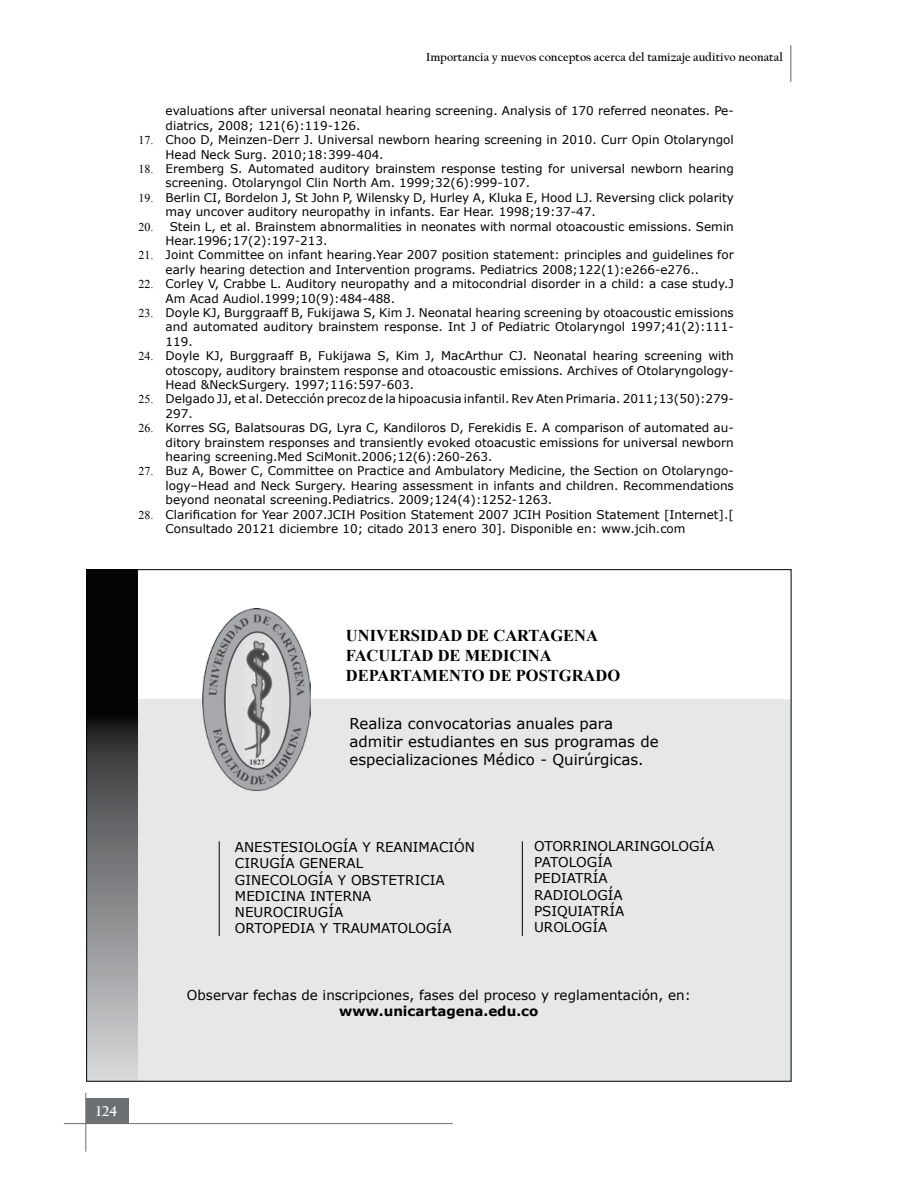
<style>
.page{position:relative;width:918px;height:1188px;background:#fff}
.page>*{position:absolute;margin:0;border:0;box-sizing:border-box;transform-origin:0 0}
.t1{font:700 16.5px/19.8px "Times New Roman";color:#000}
.t2{font:15px/18px "Verdana";color:#000}
.t3{font:700 15px "Californian FB";color:#fff}
.t4{font:13.5px/16.2px "Verdana";color:#000}
.t5{font:700 13.5px "Verdana";color:#000}
.t6{font:12px/14.4px "Verdana";color:#000}
.t7{font:700 12px "Californian FB";color:#000}
.s1{font-family:"Times New Roman"}
</style>
<div class="page">
<hr style="left:64px;top:1123px;width:389px;height:1px;background:#6d7072">
<div style="left:86px;top:1098px;width:43px;height:26px;background:#6d7072"></div>
<hr style="left:85px;top:1093px;width:1px;height:59px;background:#6d7072">
<hr style="left:790px;top:45px;width:2px;height:37px;background:#939598">
<div style="left:87px;top:700px;width:704px;height:382px;background:#e6e7e7"></div>
<svg style="left:88px;top:571px;width:49px;height:509px;background:#5d5e60"></svg>
<img style="left:203px;top:609px;width:108px;height:181px">
<hr style="left:522px;top:841px;width:1px;height:95px;background:#000">
<hr style="left:219px;top:841px;width:1px;height:95px;background:#000">
<p class="t7" style="left:426px;top:50px;width:358px">Importancia y nuevos conceptos acerca del tamizaje auditivo neonatal</p>
<p class="t6" style="left:166px;top:104px;width:570px">evaluations after universal neonatal hearing screening. Analysis of 170 referred neonates. Pe&shy;diatrics, 2008; 121(6):119-126.</p>
<p class="t6" style="left:166px;top:132px;width:570px;text-indent:-27px"><span class="s1">17.</span> Choo D, Meinzen-Derr J. Universal newborn hearing screening in 2010. Curr Opin Otolaryngol<br>Head Neck Surg. 2010;18:399-404.</p>
<p class="t6" style="left:166px;top:161px;width:570px;text-indent:-27px"><span class="s1">18.</span> Eremberg S. Automated auditory brainstem response testing for universal newborn hearing screening. Otolaryngol Clin North Am. 1999;32(6):999-107.</p>
<p class="t6" style="left:166px;top:190px;width:570px;text-indent:-27px"><span class="s1">19.</span> Berlin CI, Bordelon J, St John P, Wilensky D, Hurley A, Kluka E, Hood LJ. Reversing click polarity may uncover auditory neuropathy in infants. Ear Hear. 1998;19:37-47.</p>
<p class="t6" style="left:166px;top:219px;width:570px;text-indent:-27px"><span class="s1">20.</span> Stein L, et al. Brainstem abnormalities in neonates with normal otoacoustic emissions. Semin<br>Hear.1996;17(2):197-213.</p>
<p class="t6" style="left:166px;top:248px;width:570px;text-indent:-27px"><span class="s1">21.</span> Joint Committee on infant hearing.Year 2007 position statement: principles and guidelines for early hearing detection and Intervention programs. Pediatrics 2008;122(1):e266-e276..</p>
<p class="t6" style="left:166px;top:276px;width:570px;text-indent:-27px"><span class="s1">22.</span> Corley V, Crabbe L. Auditory neuropathy and a mitocondrial disorder in a child: a case study.J<br>Am Acad Audiol.1999;10(9):484-488.</p>
<p class="t6" style="left:166px;top:305px;width:570px;text-align:justify;text-indent:-27px"><span class="s1">23.</span> Doyle KJ, Burggraaff B, Fukijawa S, Kim J. Neonatal hearing screening by otoacoustic emissions and automated auditory brainstem response. Int J of Pediatric Otolaryngol 1997;41(2):111- 119.</p>
<p class="t6" style="left:166px;top:348px;width:570px;text-align:justify;text-indent:-27px"><span class="s1">24.</span> Doyle KJ, Burggraaff B, Fukijawa S, Kim J, MacArthur CJ. Neonatal hearing screening with otoscopy, auditory brainstem response and otoacoustic emissions. Archives of Otolaryngology-Head &amp;NeckSurgery. 1997;116:597-603.</p>
<p class="t6" style="left:166px;top:392px;width:570px;text-indent:-27px"><span class="s1">25.</span> Delgado JJ, et al. Detección precoz de la hipoacusia infantil. Rev Aten Primaria. 2011;13(50):279-<br>297.</p>
<p class="t6" style="left:166px;top:420px;width:570px;text-align:justify;text-indent:-27px"><span class="s1">26.</span> Korres SG, Balatsouras DG, Lyra C, Kandiloros D, Ferekidis E. A comparison of automated au&shy;ditory brainstem responses and transiently evoked otoacustic emissions for universal newborn hearing screening.Med SciMonit.2006;12(6):260-263.</p>
<p class="t6" style="left:166px;top:464px;width:570px;text-align:justify;text-indent:-27px"><span class="s1">27.</span> Buz A, Bower C, Committee on Practice and Ambulatory Medicine, the Section on Otolaryngo&shy;logy–Head and Neck Surgery. Hearing assessment in infants and children. Recommendations beyond neonatal screening.Pediatrics. 2009;124(4):1252-1263.</p>
<p class="t6" style="left:166px;top:507px;width:570px;text-indent:-27px"><span class="s1">28.</span> Clarification for Year 2007.JCIH Position Statement 2007 JCIH Position Statement [Internet].[<br>Consultado 20121 diciembre 10; citado 2013 enero 30]. Disponible en: www.jcih.com</p>
<p class="t3" style="left:96px;top:1102px;width:23px">124</p>
<h1 class="t1" style="left:346px;top:625px;width:276px">UNIVERSIDAD DE CARTAGENA<br>FACULTAD DE MEDICINA<br>DEPARTAMENTO DE POSTGRADO</h1>
<p class="t2" style="left:349px;top:714px;width:311px">Realiza convocatorias anuales para admitir estudiantes en sus programas de especializaciones Médico - Quirúrgicas.</p>
<p class="t4" style="left:235px;top:839px;width:242px">ANESTESIOLOGÍA Y REANIMACIÓN<br>CIRUGÍA GENERAL<br>GINECOLOGÍA Y OBSTETRICIA<br>MEDICINA INTERNA<br>NEUROCIRUGÍA<br>ORTOPEDIA Y TRAUMATOLOGÍA</p>
<p class="t4" style="left:534px;top:838px;width:182px">OTORRINOLARINGOLOGÍA<br>PATOLOGÍA<br>PEDIATRÍA<br>RADIOLOGÍA<br>PSIQUIATRÍA<br>UROLOGÍA</p>
<p class="t4" style="left:187px;top:987px;width:505px">Observar fechas de inscripciones, fases del proceso y reglamentación, en:</p>
<p class="t5" style="left:339px;top:1003px;width:201px">www.unicartagena.edu.co</p>
</div>
